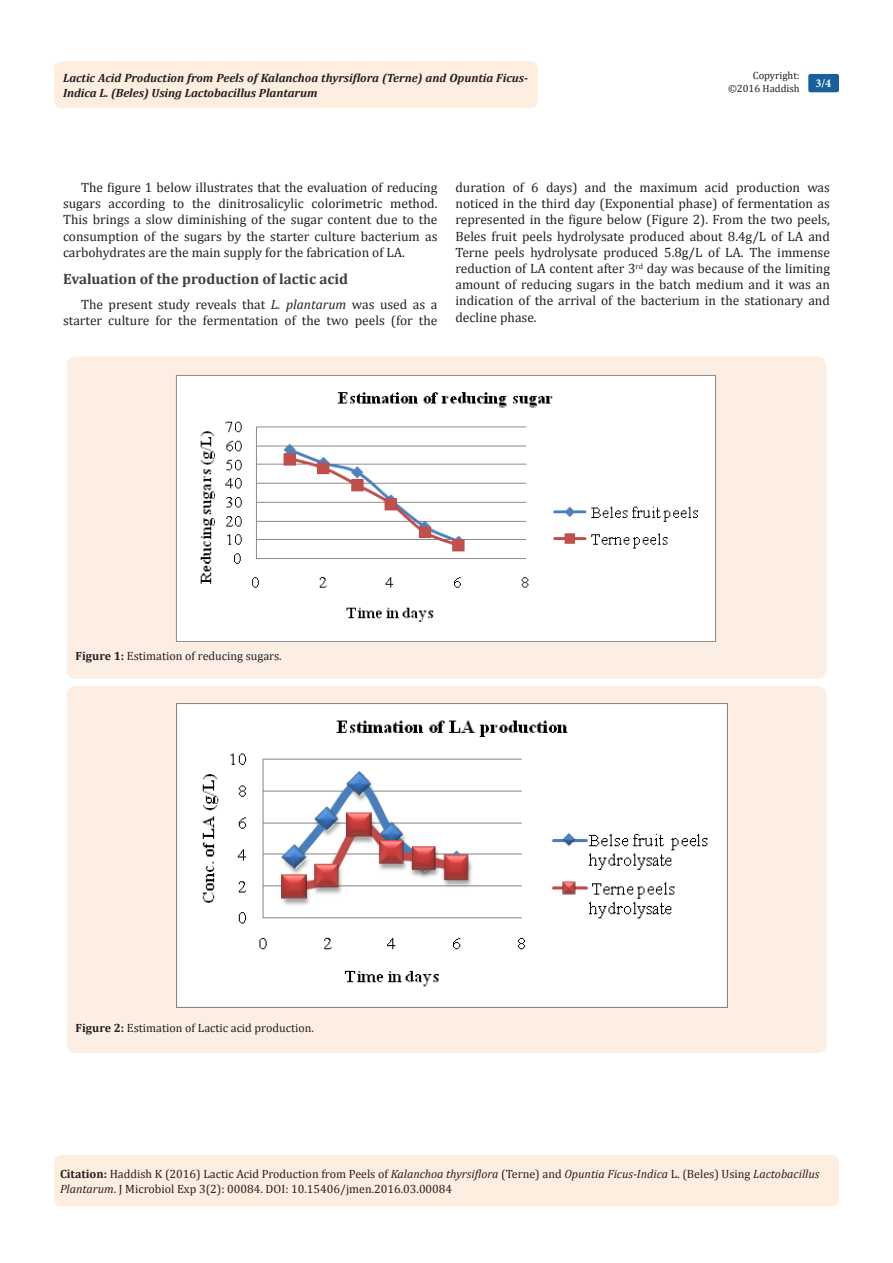
<style>
.page{position:relative;width:893px;height:1263px;background:#fff}
.page>*{position:absolute;margin:0;border:0;box-sizing:border-box;transform-origin:0 0}
.List_Paragraph{font:700 15px "Cambria";color:#3e3e3f}
.t1{font:13.5px/16.2px "Cambria";color:#231f20;text-align:justify}
.Citation{font:12px/14.4px "Cambria";color:#231f20}
.t2{font:italic 700 12px/14.4px "Cambria";color:#231f20}
.t3{font:700 12px "Minion Pro";color:#fff}
.t4{font:10.5px/12.6px "Cambria";color:#231f20;text-align:right}
.s1{font-style:italic}
.s2{font-weight:700}
</style>
<div class="page">
<div style="left:54px;top:61px;width:484px;height:47px;background:#feeee0;border-radius:8px"></div>
<div style="left:808px;top:74px;width:31px;height:18px;background:#18609d;border-radius:2px"></div>
<div style="left:54px;top:1155px;width:785px;height:51px;background:#feeee0;border-radius:7px"></div>
<div style="left:67px;top:356px;width:759px;height:323px;background:#fdeee3;border-radius:9px"></div>
<img style="left:175px;top:374px;width:541px;height:268px">
<div style="left:67px;top:686px;width:759px;height:367px;background:#fdeee3;border-radius:9px"></div>
<img style="left:176px;top:703px;width:552px;height:305px">
<p class="t4" style="left:728px;top:69px;width:73px">Copyright: ©2016 Haddish</p>
<p class="t2" style="left:63px;top:70px;width:466px">Lactic Acid Production from Peels of Kalanchoa thyrsiflora (Terne) and Opuntia Ficus-<br>Indica L. (Beles) Using Lactobacillus Plantarum</p>
<p class="t3" style="left:815px;top:75px;width:17px">3/4</p>
<p class="t1" style="left:63px;top:179px;width:376px;text-indent:18px">The figure 1 below illustrates that the evaluation of reducing sugars according to the dinitrosalicylic colorimetric method.<br>This brings a slow diminishing of the sugar content due to the consumption of the sugars by the starter culture bacterium as carbohydrates are the main supply for the fabrication of LA.</p>
<p class="List_Paragraph" style="left:63px;top:268px;width:287px">Evaluation of the production of lactic acid</p>
<p class="t1" style="left:63px;top:296px;width:376px;text-align:right">The present study reveals that <span class="s1">L. plantarum</span> was used as a starter culture for the fermentation of the two peels (for the</p>
<p class="t1" style="left:455px;top:179px;width:376px">duration of 6 days) and the maximum acid production was noticed in the third day (Exponential phase) of fermentation as represented in the figure below (Figure 2). From the two peels, Beles fruit peels hydrolysate produced about 8.4g/L of LA and Terne peels hydrolysate produced 5.8g/L of LA. The immense reduction of LA content after 3<sup>rd</sup> day was because of the limiting amount of reducing sugars in the batch medium and it was an indication of the arrival of the bacterium in the stationary and decline phase.</p>
<p class="Citation" style="left:76px;top:648px;width:208px"><span class="s2">Figure 1:</span> Estimation of reducing sugars.</p>
<p class="Citation" style="left:76px;top:1021px;width:240px"><span class="s2">Figure 2:</span> Estimation of Lactic acid production.</p>
<p class="Citation" style="left:60px;top:1167px;width:761px"><span class="s2">Citation:</span> Haddish K (2016) Lactic Acid Production from Peels of <span class="s1">Kalanchoa thyrsiflora</span> (Terne) and <span class="s1">Opuntia Ficus-Indica</span> L. (Beles) Using <span class="s1">Lactobacillus<br>Plantarum</span>. J Microbiol Exp 3(2): 00084. DOI: 10.15406/jmen.2016.03.00084</p>
</div>
